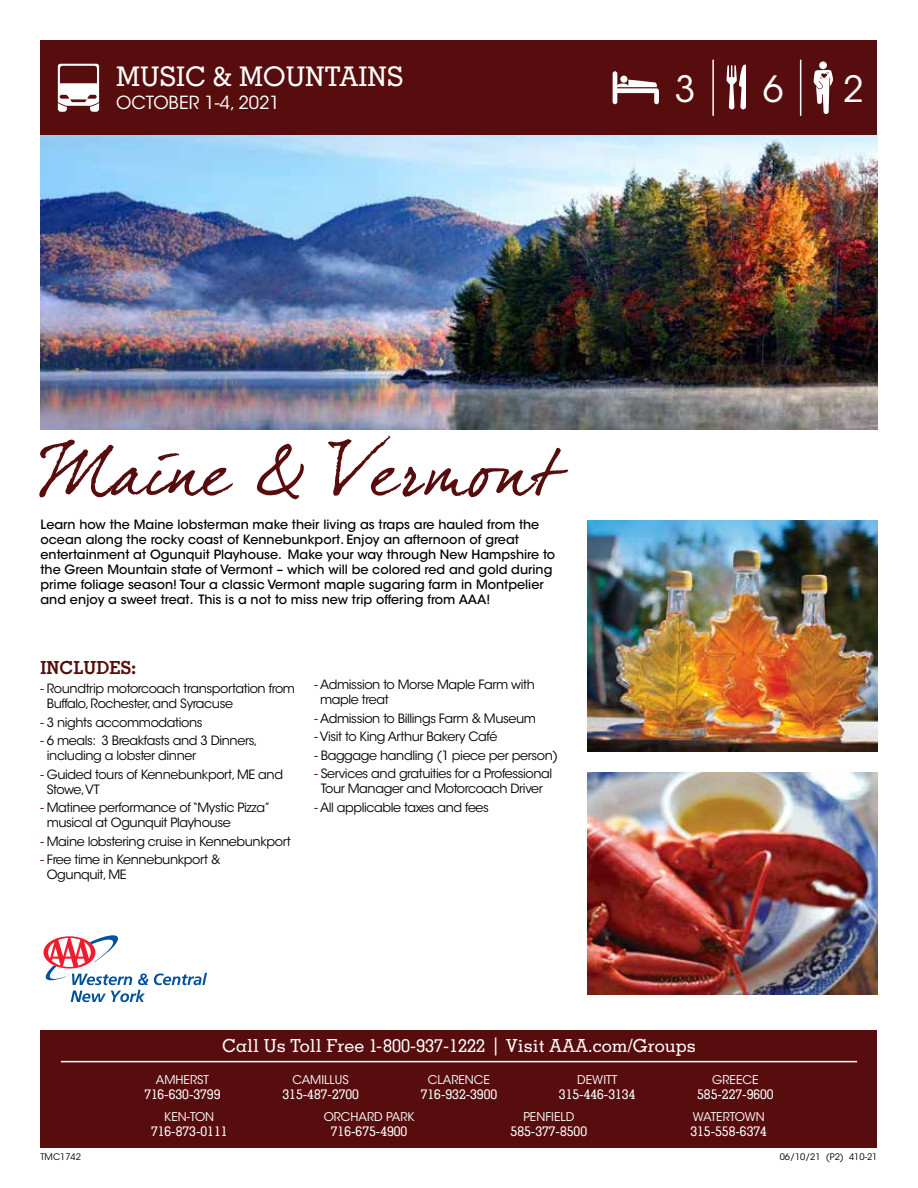
<style>
.page{position:relative;width:918px;height:1188px;background:#fff}
.page>*{position:absolute;margin:0;border:0;box-sizing:border-box;transform-origin:0 0}
.t1{font:75px "Dear Joe 4 full";color:#570d0d}
.t2{font:36px "ITC Avant Garde Std";color:#fff}
.t3{font:500 27px "Memphis LT Std";color:#fff}
.t4{font:500 18px "Memphis LT Std";color:#fff}
.t5{font:18px "ITC Avant Garde Std";color:#fff}
.t6{font:700 18px "Memphis LT Std";color:#570d0d}
.t7{font:500 13.5px "Memphis LT Std";color:#fff}
.t8{font:12.75px/15px "ITC Avant Garde Std";letter-spacing:-.03em;color:#000}
.t9{font:500 12.75px/15px "ITC Avant Garde Std";color:#000}
.t10{font:12px "ITC Avant Garde Std";color:#fff}
.t11{font:9px "ITC Avant Garde Std";color:#000}
.s1{color:#570d0d}
</style>
<div class="page">
<img style="left:40px;top:135px;width:838px;height:295px">
<div style="left:40px;top:40px;width:838px;height:95px;background:#570d0d"></div>
<div style="left:40px;top:1030px;width:838px;height:118px;background:#570d0d"></div>
<svg style="left:43px;top:935px;width:164px;height:67px"></svg>
<svg style="left:726px;top:64px;width:20px;height:46px"></svg>
<div style="left:819px;top:61px;width:8px;height:8px;background:#fff;border-radius:50%"></div>
<svg style="left:814px;top:70px;width:19px;height:44px"></svg>
<hr style="left:800px;top:60px;width:1px;height:56px;background:#fff">
<hr style="left:712px;top:60px;width:2px;height:56px;background:#fff">
<svg style="left:613px;top:71px;width:46px;height:33px"></svg>
<svg style="left:58px;top:64px;width:41px;height:48px"></svg>
<hr style="left:61px;top:1061px;width:796px;height:1px;background:#fff">
<img style="left:588px;top:772px;width:289px;height:222px">
<img style="left:588px;top:520px;width:290px;height:231px">
<h3 class="t3" style="left:116px;top:60px;width:289px">MUSIC &amp; MOUNTAINS</h3>
<h3 class="t5" style="left:116px;top:91px;width:165px">OCTOBER 1-4, 2021</h3>
<h2 class="t2" style="left:675px;top:67px;width:22px">3</h2>
<h2 class="t2" style="left:763px;top:67px;width:22px">6</h2>
<h2 class="t2" style="left:843px;top:67px;width:22px">2</h2>
<h1 class="t1" style="left:40px;top:424px;width:519px">Maine &amp; Vermont</h1>
<p class="t9" style="left:40px;top:517px;width:516px">Learn how the Maine lobsterman make their living as traps are hauled from the ocean along the rocky coast of Kennebunkport. Enjoy an afternoon of great entertainment at Ogunquit Playhouse. Make your way through New Hampshire to the Green Mountain state of Vermont – which will be colored red and gold during prime foliage season! Tour a classic Vermont maple sugaring farm in Montpelier and enjoy a sweet treat. This is a not to miss new trip offering from AAA!</p>
<h3 class="t6" style="left:40px;top:657px;width:97px">INCLUDES:</h3>
<p class="t8" style="left:47px;top:681px;width:250px;text-indent:-6px"><span class="s1">-</span> Roundtrip motorcoach transportation from<br>Buffalo, Rochester, and Syracuse</p>
<p class="t8" style="left:40px;top:715px;width:164px"><span class="s1">-</span> 3 nights accommodations</p>
<p class="t8" style="left:47px;top:733px;width:212px;text-indent:-6px"><span class="s1">-</span> 6 meals: 3 Breakfasts and 3 Dinners, including a lobster dinner</p>
<p class="t8" style="left:47px;top:767px;width:238px;text-indent:-6px"><span class="s1">-</span> Guided tours of Kennebunkport, ME and<br>Stowe,VT</p>
<p class="t8" style="left:47px;top:800px;width:225px;text-indent:-6px"><span class="s1">-</span> Matinee performance of “Mystic Pizza” musical at Ogunquit Playhouse</p>
<p class="t8" style="left:40px;top:834px;width:252px"><span class="s1">-</span> Maine lobstering cruise in Kennebunkport</p>
<p class="t8" style="left:47px;top:852px;width:175px;text-indent:-6px"><span class="s1">-</span> Free time in Kennebunkport &amp;<br>Ogunquit, ME</p>
<p class="t8" style="left:320px;top:677px;width:216px;text-indent:-6px"><span class="s1">-</span> Admission to Morse Maple Farm with maple treat</p>
<p class="t8" style="left:314px;top:711px;width:223px"><span class="s1">-</span> Admission to Billings Farm &amp; Museum</p>
<p class="t8" style="left:314px;top:730px;width:185px"><span class="s1">-</span> Visit to King Arthur Bakery Café</p>
<p class="t8" style="left:314px;top:748px;width:245px"><span class="s1">-</span> Baggage handling (1 piece per person)</p>
<p class="t8" style="left:314px;top:767px;width:239px;text-align:center"><span class="s1">-</span> Services and gratuities for a Professional<br>Tour Manager and Motorcoach Driver</p>
<p class="t8" style="left:314px;top:800px;width:176px"><span class="s1">-</span> All applicable taxes and fees</p>
<h3 class="t4" style="left:222px;top:1035px;width:475px">Call Us Toll Free 1-800-937-1222 | Visit AAA.com/Groups</h3>
<p class="t10" style="left:156px;top:1072px;width:55px">AMHERST</p>
<p class="t7" style="left:145px;top:1086px;width:77px">716-630-3799</p>
<p class="t10" style="left:164px;top:1109px;width:51px">KEN-TON</p>
<p class="t7" style="left:151px;top:1123px;width:78px">716-873-0111</p>
<p class="t10" style="left:293px;top:1072px;width:58px">CAMILLUS</p>
<p class="t7" style="left:283px;top:1086px;width:78px">315-487-2700</p>
<p class="t10" style="left:428px;top:1072px;width:64px">CLARENCE</p>
<p class="t7" style="left:421px;top:1086px;width:78px">716-932-3900</p>
<p class="t10" style="left:577px;top:1072px;width:41px">DEWITT</p>
<p class="t7" style="left:559px;top:1086px;width:78px">315-446-3134</p>
<p class="t10" style="left:712px;top:1072px;width:48px">GREECE</p>
<p class="t7" style="left:697px;top:1086px;width:78px">585-227-9600</p>
<p class="t10" style="left:324px;top:1109px;width:92px">ORCHARD PARK</p>
<p class="t7" style="left:331px;top:1123px;width:78px">716-675-4900</p>
<p class="t10" style="left:523px;top:1109px;width:53px">PENFIELD</p>
<p class="t7" style="left:511px;top:1123px;width:78px">585-377-8500</p>
<p class="t10" style="left:693px;top:1109px;width:74px">WATERTOWN</p>
<p class="t7" style="left:690px;top:1123px;width:78px">315-558-6374</p>
<p class="t11" style="left:41px;top:1151px;width:42px">TMC1742</p>
<p class="t11" style="left:780px;top:1151px;width:99px">06/10/21 (P2) 410-21</p>
</div>
